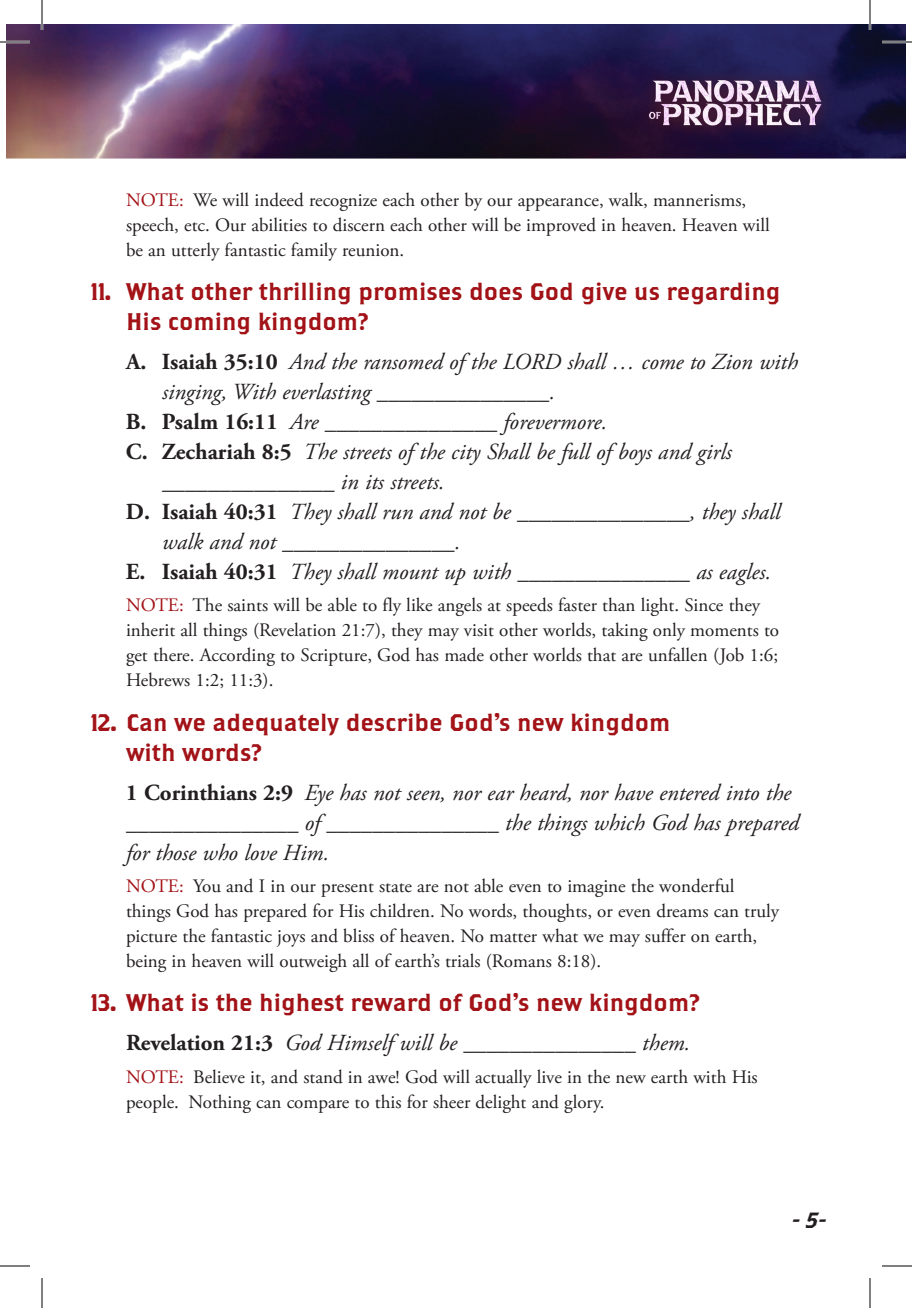
<style>
.page{position:relative;width:912px;height:1308px;background:#fff}
.page>*{position:absolute;margin:0;border:0;box-sizing:border-box;transform-origin:0 0}
.QUESTION{font:24px/30px "Brothers OT";color:#a21217}
.VERSES{font:italic 23px/30px "Adobe Garamond Pro";color:#231f20}
.Bible{font:italic 23px "Adobe Garamond Pro";color:#231f20}
.t1{font:22px "Brothers OT Super Slant";color:#231f20}
.NOTE{font:19px/25px "Adobe Garamond Pro";color:#231f20}
.s1{color:#a21217}
.s2{font-weight:700;font-style:normal}
</style>
<div class="page">
<img style="left:6px;top:24px;width:900px;height:134px">
<img style="left:628px;top:60px;width:212px;height:92px">
<hr style="left:0;top:41px;width:30px;height:2px;background:#fff">
<hr style="left:882px;top:41px;width:30px;height:2px;background:#fff">
<hr style="left:41px;top:0;width:2px;height:30px;background:#fff">
<hr style="left:869px;top:0;width:2px;height:30px;background:#fff">
<hr style="left:0;top:42px;width:30px;height:1px;background:#000">
<hr style="left:882px;top:42px;width:30px;height:1px;background:#000">
<hr style="left:0;top:1266px;width:30px;height:1px;background:#000">
<hr style="left:882px;top:1266px;width:30px;height:1px;background:#000">
<hr style="left:42px;top:0;width:1px;height:30px;background:#000">
<hr style="left:42px;top:1278px;width:1px;height:30px;background:#000">
<hr style="left:870px;top:0;width:1px;height:30px;background:#000">
<hr style="left:870px;top:1278px;width:1px;height:30px;background:#000">
<p class="NOTE" style="left:126px;top:188px;width:645px"><span class="s1">NOTE:</span> We will indeed recognize each other by our appearance, walk, mannerisms, speech, etc. Our abilities to discern each other will be improved in heaven. Heaven will be an utterly fantastic family reunion.</p>
<p class="QUESTION" style="left:126px;top:278px;width:656px;text-indent:-36px">11. What other thrilling promises does God give us regarding<br>His coming kingdom?</p>
<p class="VERSES" style="left:162px;top:348px;width:638px;text-indent:-36px"><span class="s2">A. Isaiah 35:10</span> And the ransomed of the LORD shall … come to Zion with singing, With everlasting _______________.</p>
<p class="VERSES" style="left:126px;top:408px;width:483px"><span class="s2">B. Psalm 16:11</span> Are _______________ forevermore.</p>
<p class="VERSES" style="left:162px;top:438px;width:571px;text-indent:-36px"><span class="s2">C. Zechariah 8:5</span> The streets of the city Shall be full of boys and girls _______________ in its streets.</p>
<p class="VERSES" style="left:162px;top:498px;width:620px;text-indent:-36px"><span class="s2">D. Isaiah 40:31</span> They shall run and not be _______________, they shall walk and not _______________.</p>
<p class="VERSES" style="left:126px;top:558px;width:647px"><span class="s2">E. Isaiah 40:31</span> They shall mount up with _______________ as eagles.</p>
<p class="NOTE" style="left:126px;top:594px;width:655px"><span class="s1">NOTE:</span> The saints will be able to fly like angels at speeds faster than light. Since they inherit all things (Revelation 21:7), they may visit other worlds, taking only moments to get there. According to Scripture, God has made other worlds that are unfallen (Job 1:6; Hebrews 1:2; 11:3).</p>
<p class="QUESTION" style="left:126px;top:709px;width:546px;text-indent:-36px">12. Can we adequately describe God’s new kingdom with words?</p>
<p class="VERSES" style="left:126px;top:778px;width:675px"><span class="s2">1 Corinthians 2:9</span> Eye has not seen, nor ear heard, nor have entered into the _______________ of _______________ the things which God has prepared for those who love Him.</p>
<p class="NOTE" style="left:126px;top:874px;width:655px"><span class="s1">NOTE:</span> You and I in our present state are not able even to imagine the wonderful things God has prepared for His children. No words, thoughts, or even dreams can truly picture the fantastic joys and bliss of heaven. No matter what we may suffer on earth, being in heaven will outweigh all of earth’s trials (Romans 8:18).</p>
<p class="QUESTION" style="left:90px;top:989px;width:611px">13. What is the highest reward of God’s new kingdom?</p>
<p class="Bible" style="left:126px;top:1029px;width:566px"><span class="s2">Revelation 21:3</span> God Himself will be _______________ them.</p>
<p class="NOTE" style="left:126px;top:1065px;width:633px"><span class="s1">NOTE:</span> Believe it, and stand in awe! God will actually live in the new earth with His people. Nothing can compare to this for sheer delight and glory.</p>
<p class="t1" style="left:792px;top:1210px;width:36px">- 5-</p>
</div>
